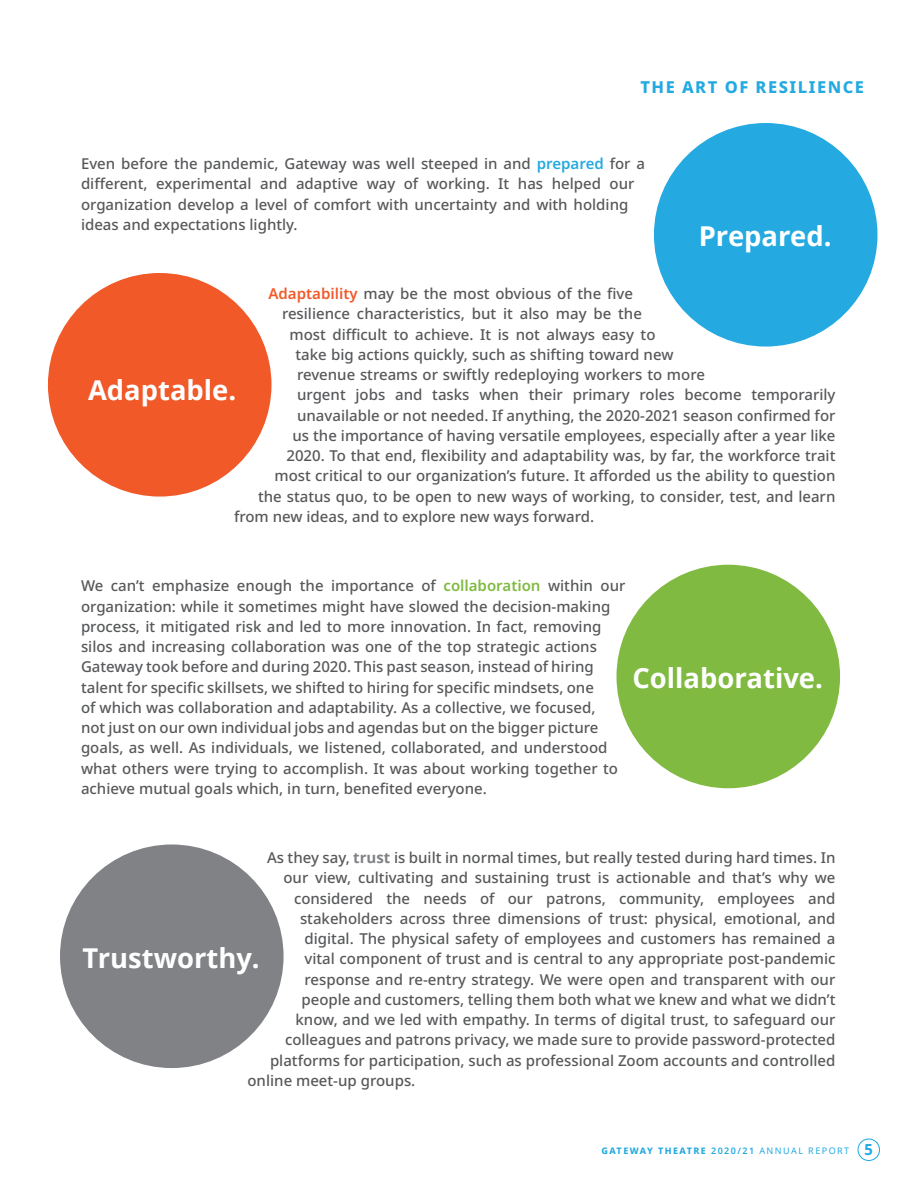
<style>
.page{position:relative;width:918px;height:1188px;background:#fff}
.page>*{position:absolute;margin:0;border:0;box-sizing:border-box;transform-origin:0 0}
.GT_body_copy{font:700 27.3px "Noto Sans";color:#fff}
.t1{font:800 16.5px "Noto Sans";letter-spacing:.09em;color:#24aae1}
.GT_body_copy-2{font:500 15px/20.2px "Noto Sans";color:#57585a}
.t2{font:800 9px "Noto Sans";letter-spacing:.16em;color:#24aae1}
.s1{font-weight:600;color:#24aae1}
.s2{font-weight:600;color:#f15929}
.s3{font-weight:600;color:#80ba41}
.s4{font-weight:700;color:#808285}
.s5{font-weight:600}
.s6{font-weight:400}
.s7{font-weight:700;font-size:15.3px}
</style>
<div class="page">
<div style="left:858px;top:1138px;width:22px;height:23px;border:1px solid #24aae1;border-radius:50%"></div>
<div style="left:616px;top:565px;width:224px;height:223px;background:#80ba41;border-radius:50%"></div>
<div style="left:48px;top:273px;width:224px;height:224px;background:#f15929;border-radius:50%"></div>
<div style="left:654px;top:123px;width:224px;height:224px;background:#24aae1;border-radius:50%"></div>
<div style="left:60px;top:845px;width:224px;height:223px;background:#808285;border-radius:50%"></div>
<p class="t1" style="left:640px;top:75px;width:225px">THE ART OF RESILIENCE</p>
<p class="GT_body_copy-2" style="left:81px;top:154px;width:565px">Even before the pandemic, Gateway was well steeped in and <span class="s1">prepared</span> for a different, experimental and adaptive way of working. It has helped our organization develop a level of comfort with uncertainty and with holding ideas and expectations lightly.</p>
<p class="GT_body_copy" style="left:699px;top:217px;width:134px">Prepared.</p>
<p class="GT_body_copy-2" style="left:268px;top:284px;width:366px"><span class="s2">Adaptability</span> may be the most obvious of the five</p>
<p class="GT_body_copy-2" style="left:282px;top:304px;width:362px">resilience characteristics, but it also may be the</p>
<p class="GT_body_copy-2" style="left:290px;top:324px;width:368px">most difficult to achieve. It is not always easy to</p>
<p class="GT_body_copy-2" style="left:296px;top:345px;width:379px">take big actions quickly, such as shifting toward new</p>
<p class="GT_body_copy-2" style="left:297px;top:365px;width:409px">revenue streams or swiftly redeploying workers to more</p>
<p class="GT_body_copy-2" style="left:297px;top:385px;width:540px">urgent jobs and tasks when their primary roles become temporarily</p>
<p class="GT_body_copy-2" style="left:297px;top:405px;width:540px">unavailable or not needed. If anything, the 2020-2021 season confirmed for</p>
<p class="GT_body_copy-2" style="left:292px;top:426px;width:545px">us the importance of having versatile employees, especially after a year like</p>
<p class="GT_body_copy-2" style="left:286px;top:446px;width:550px">2020. To that end, flexibility and adaptability was, by far, the workforce trait</p>
<p class="GT_body_copy-2" style="left:274px;top:466px;width:563px">most critical to our organization’s future. It afforded us the ability to question</p>
<p class="GT_body_copy-2" style="left:258px;top:486px;width:579px">the status quo, to be open to new ways of working, to consider, test, and learn</p>
<p class="GT_body_copy-2" style="left:234px;top:507px;width:362px">from new ideas, and to explore new ways forward.</p>
<p class="GT_body_copy" style="left:88px;top:371px;width:150px">Adaptable.</p>
<p class="GT_body_copy-2" style="left:81px;top:576px;width:546px">We can’t emphasize enough the importance of <span class="s3">collaboration</span> within our organization: while it sometimes might have slowed the decision-making process, it mitigated risk and led to more innovation. In fact, removing silos and increasing collaboration was one of the top strategic actions Gateway took before and during 2020. This past season, instead of hiring talent for specific skillsets, we shifted to hiring for specific mindsets, one<br>of which was collaboration and adaptability. As a collective, we focused,<br>not just on our own individual jobs and agendas but on the bigger picture goals, as well. As individuals, we listened, collaborated, and understood what others were trying to accomplish. It was about working together to achieve mutual goals which, in turn, benefited everyone.</p>
<p class="GT_body_copy" style="left:633px;top:659px;width:192px">Collaborative.</p>
<p class="GT_body_copy-2" style="left:267px;top:848px;width:570px">As they say, <span class="s4">trust</span> is built in normal times, but really tested during hard times. In</p>
<p class="GT_body_copy-2" style="left:284px;top:868px;width:554px">our view, cultivating and sustaining trust is actionable and that’s why we</p>
<p class="GT_body_copy-2" style="left:294px;top:889px;width:543px">considered the needs of our patrons, community, employees and</p>
<p class="GT_body_copy-2" style="left:300px;top:909px;width:537px">stakeholders across three dimensions of trust: physical, emotional, and</p>
<p class="GT_body_copy-2" style="left:304px;top:929px;width:532px">digital. The physical safety of employees and customers has remained a</p>
<p class="GT_body_copy-2" style="left:304px;top:949px;width:532px">vital component of trust and is central to any appropriate post-pandemic</p>
<p class="GT_body_copy-2" style="left:304px;top:970px;width:532px">response and re-entry strategy. We were open and transparent with our</p>
<p class="GT_body_copy-2" style="left:302px;top:990px;width:536px">people and customers, telling them both what we knew and what we didn’t</p>
<p class="GT_body_copy-2" style="left:296px;top:1010px;width:542px">know, and we led with empathy. In terms of digital trust, to safeguard our</p>
<p class="GT_body_copy-2" style="left:285px;top:1030px;width:552px">colleagues and patrons privacy, we made sure to provide password-protected</p>
<p class="GT_body_copy-2" style="left:270px;top:1051px;width:567px">platforms for participation, such as professional Zoom accounts and controlled</p>
<p class="GT_body_copy-2" style="left:248px;top:1071px;width:169px">online meet-up groups.</p>
<p class="GT_body_copy" style="left:83px;top:938px;width:179px">Trustworthy.</p>
<p class="t2" style="left:601px;top:1144px;width:273px">GATEWAY THEATRE <span class="s5">2020/21</span> <span class="s6">ANNUAL REPORT</span> <span class="s7">5</span></p>
</div>
